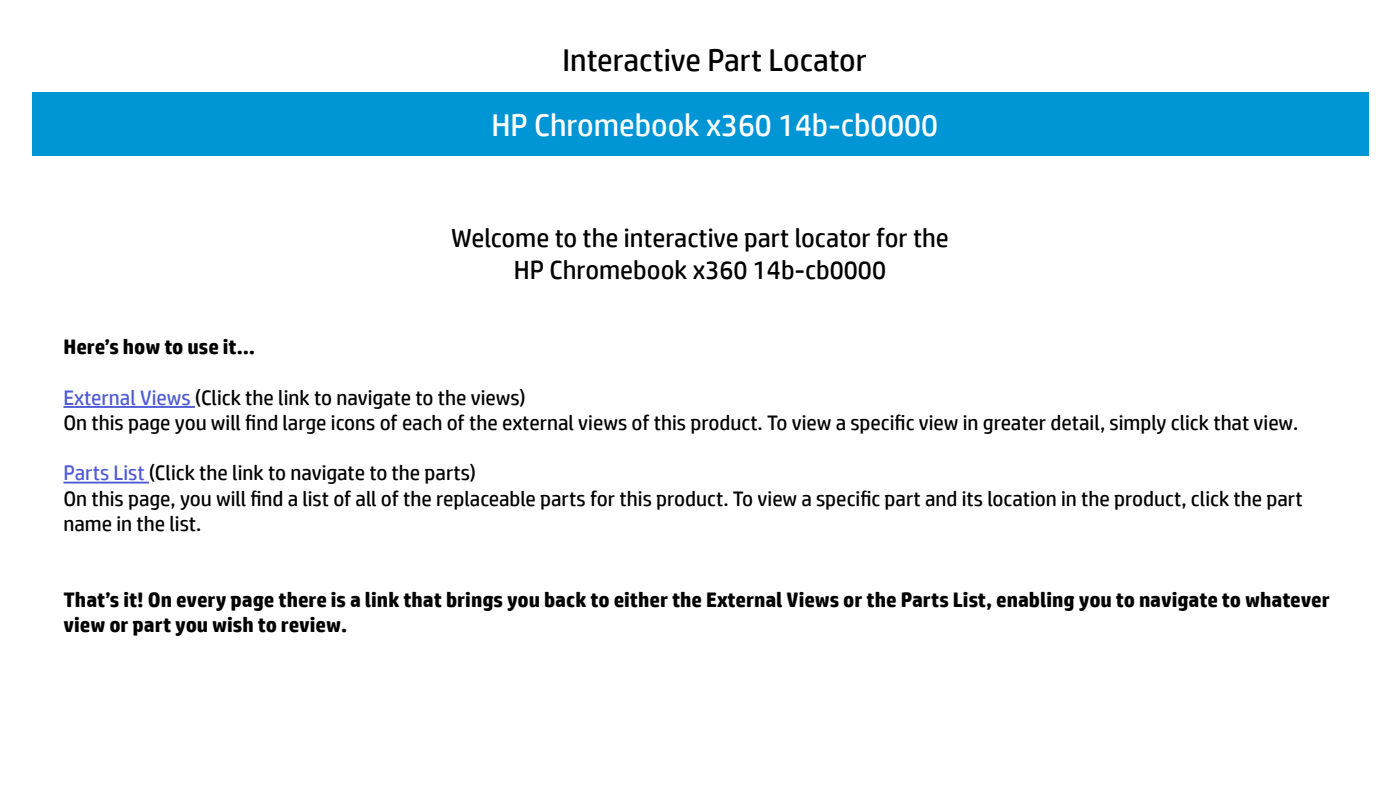
<style>
.page{position:relative;width:1400px;height:788px;background:#fff}
.page>*{position:absolute;margin:0;border:0;box-sizing:border-box;transform-origin:0 0}
.t1{font:31.5px "HP Simplified";color:#fff}
.t2{font:31.5px "HP Simplified";color:#000}
.t3{font:26.25px/31.5px "HP Simplified";color:#000;text-align:center}
.t4{font:21px/25.2px "HP Simplified";color:#000}
.t5{font:700 21px/25.2px "HP Simplified";color:#000}
.s1{color:#4f5cd6}
</style>
<div class="page">
<div style="left:32px;top:93px;width:1337px;height:63px;background:#0096d6"></div>
<hr style="left:63px;top:406px;width:132px;height:2px;background:#4f5cd6">
<hr style="left:63px;top:481px;width:86px;height:2px;background:#4f5cd6">
<h1 class="t2" style="left:563px;top:40px;width:306px">Interactive Part Locator</h1>
<h1 class="t1" style="left:491px;top:104px;width:448px">HP Chromebook x360 14b-cb0000</h1>
<p class="t3" style="left:451px;top:222px;width:499px">Welcome to the interactive part locator for the<br>HP Chromebook x360 14b-cb0000</p>
<p class="t5" style="left:63px;top:334px;width:193px">Here’s how to use it…</p>
<p class="t4" style="left:63px;top:384px;width:1237px"><span class="s1">External Views</span> (Click the link to navigate to the views)<br>On this page you will find large icons of each of the external views of this product. To view a specific view in greater detail, simply click that view.</p>
<p class="t4" style="left:63px;top:460px;width:1241px"><span class="s1">Parts List</span> (Click the link to navigate to the parts)<br>On this page, you will find a list of all of the replaceable parts for this product. To view a specific part and its location in the product, click the part name in the list.</p>
<p class="t5" style="left:63px;top:586px;width:1268px">That’s it! On every page there is a link that brings you back to either the External Views or the Parts List, enabling you to navigate to whatever view or part you wish to review.</p>
</div>
